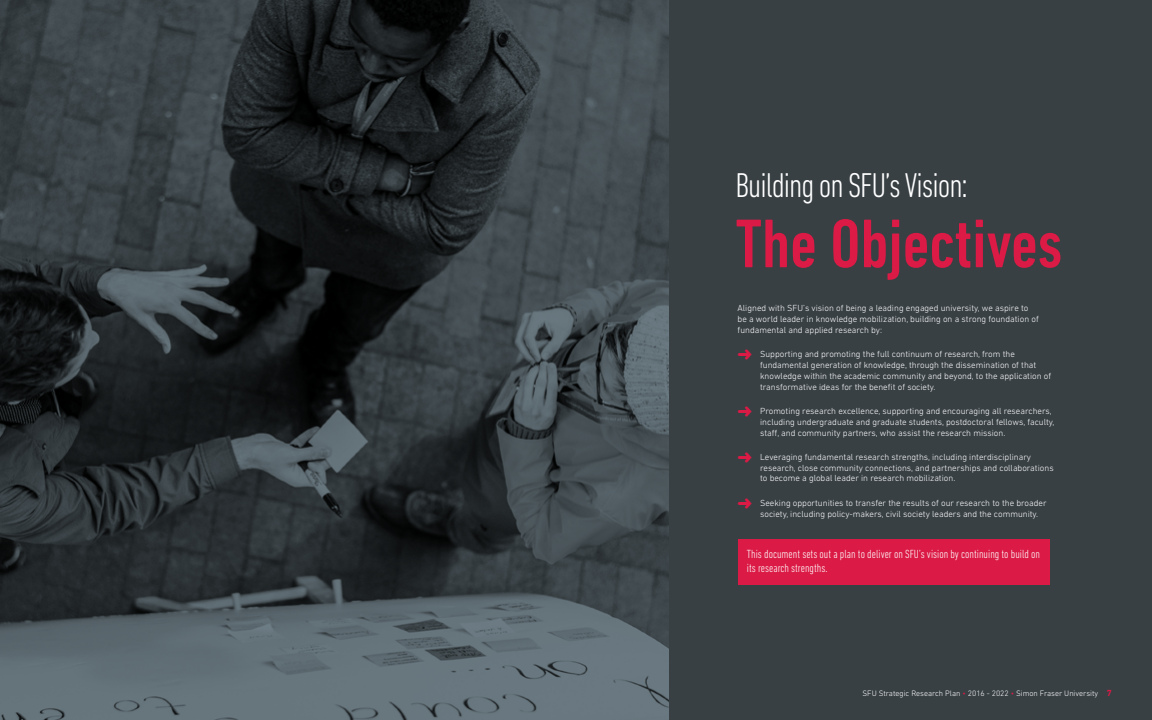
<style>
.page{position:relative;width:1152px;height:720px;background:#384044}
.page>*{position:absolute;margin:0;border:0;box-sizing:border-box;transform-origin:0 0}
.t1{font:500 condensed 70px "DIN Next LT Pro";color:#db1a45}
.t2{font:300 condensed 35px "DIN Next LT Pro";letter-spacing:-.03em;color:#fff}
.t3{font:300 condensed 12px/14.4px "DIN Next LT Pro";color:#fff}
.t4{font:300 9px/10.8px "DIN Next LT Pro";color:#fff}
.t5{font:300 8px "DIN Next LT Pro";color:#fff}
.s1{color:#db1a45}
.s2{font-weight:700;font-size:9px;color:#db1a45}
</style>
<div class="page">
<img style="left:0;top:0;width:668px;height:720px">
<div style="left:738px;top:540px;width:312px;height:45px;background:#db1a45"></div>
<h2 class="t2" style="left:736px;top:166px;width:234px">Building on SFU’s Vision:</h2>
<h1 class="t1" style="left:736px;top:204px;width:328px">The Objectives</h1>
<p class="t4" style="left:738px;top:303px;width:303px">Aligned with SFU’s vision of being a leading engaged university, we aspire to be a world leader in knowledge mobilization, building on a strong foundation of fundamental and applied research by:</p>
<p class="t4" style="left:760px;top:349px;width:293px;text-indent:-22px"><span class="s1">➜</span> Supporting and promoting the full continuum of research, from the fundamental generation of knowledge, through the dissemination of that knowledge within the academic community and beyond, to the application of transformative ideas for the benefit of society.</p>
<p class="t4" style="left:760px;top:405px;width:296px;text-indent:-22px"><span class="s1">➜</span> Promoting research excellence, supporting and encouraging all researchers, including undergraduate and graduate students, postdoctoral fellows, faculty, staff, and community partners, who assist the research mission.</p>
<p class="t4" style="left:760px;top:451px;width:295px;text-indent:-22px"><span class="s1">➜</span> Leveraging fundamental research strengths, including interdisciplinary research, close community connections, and partnerships and collaborations to become a global leader in research mobilization.</p>
<p class="t4" style="left:760px;top:497px;width:288px;text-indent:-22px"><span class="s1">➜</span> Seeking opportunities to transfer the results of our research to the broader society, including policy-makers, civil society leaders and the community.</p>
<h3 class="t3" style="left:747px;top:546px;width:295px">This document sets out a plan to deliver on SFU’s vision by continuing to build on its research strengths.</h3>
<p class="t5" style="left:863px;top:688px;width:251px">SFU Strategic Research Plan <span class="s1">•</span> 2016 - 2022 <span class="s1">•</span> Simon Fraser University <span class="s2">7</span></p>
</div>
